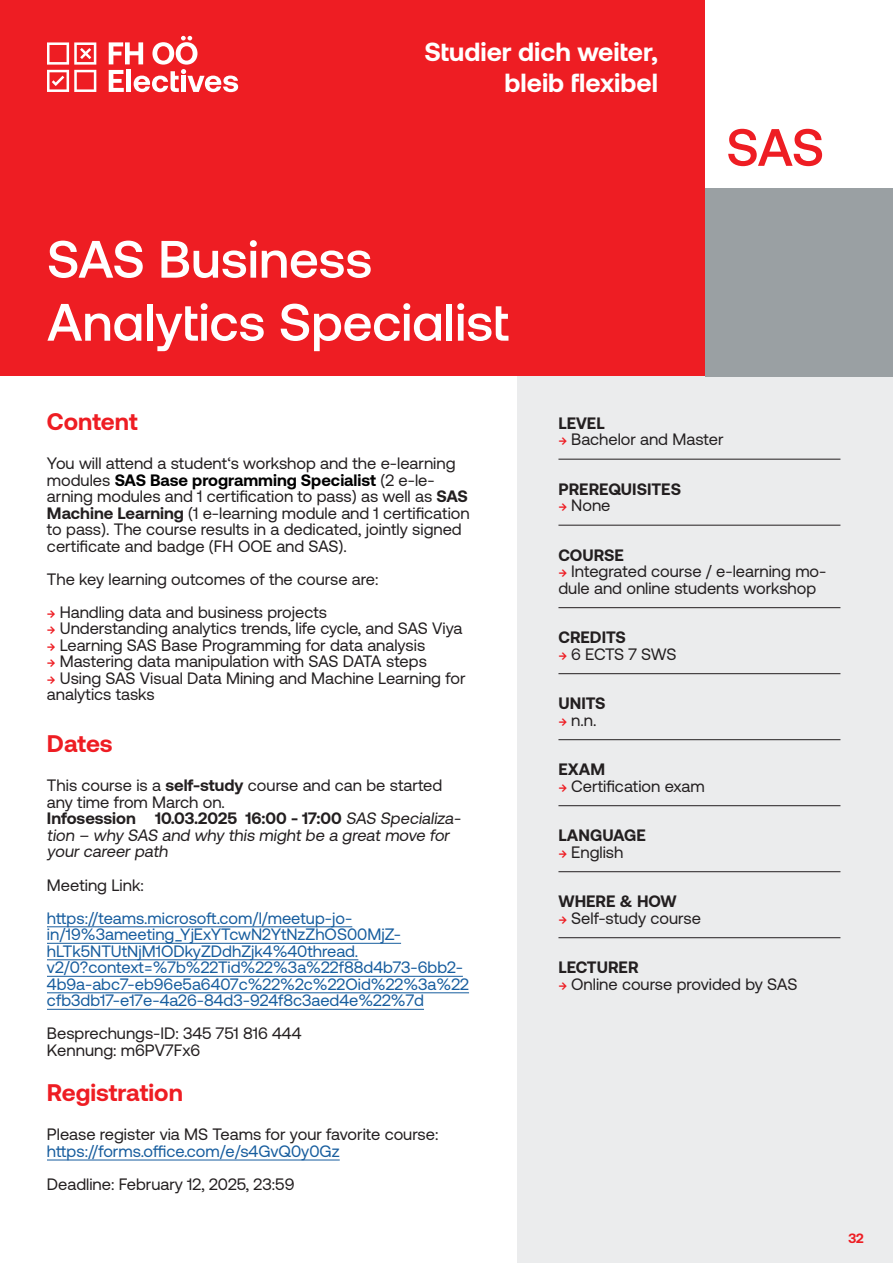
<style>
.page{position:relative;width:893px;height:1263px;background:#fff}
.page>*{position:absolute;margin:0;border:0;box-sizing:border-box;transform-origin:0 0}
.t1{font:500 52.5px/63px "Aeonik";color:#fff}
.Studiengang-Kürzel{font:500 52.5px "Aeonik";color:#ee1d23}
.t2{font:700 26.25px/31.3px "Aeonik";color:#fff;text-align:right}
.t3{font:700 24px "Aeonik";color:#ee1d23}
.Copy__linksbündig{font:16.5px/16.5px "Aeonik";color:#231f20}
.Copy__linksbündig-2{font:16.5px/16.5px "Aeonik";color:#175d9e}
.Copy__linksbündig__bold{font:700 16.5px "Aeonik";color:#231f20}
.Copy__linksbündig-3{font:700 16.5px "Aeonik";color:#231f20}
.t4{font:700 13.5px "Aeonik";color:#ee1d23}
.s1{font-weight:700;color:#000}
.s2{font-weight:700}
.s3{font-weight:500;font-size:13.5px;color:#ee1d23}
.s4{color:#175d9e}
</style>
<div class="page">
<div style="left:0;top:0;width:705px;height:376px;background:#ee1d23"></div>
<div style="left:517px;top:376px;width:376px;height:887px;background:#ebeced"></div>
<svg style="left:109px;top:36px;width:129px;height:56px"></svg>
<svg style="left:47px;top:42px;width:49px;height:50px"></svg>
<hr style="left:47px;top:926px;width:305px;height:1px;background:#175d9e">
<hr style="left:47px;top:943px;width:354px;height:1px;background:#175d9e">
<hr style="left:47px;top:959px;width:311px;height:1px;background:#175d9e">
<hr style="left:47px;top:976px;width:416px;height:1px;background:#175d9e">
<hr style="left:47px;top:992px;width:422px;height:1px;background:#175d9e">
<hr style="left:47px;top:1009px;width:377px;height:1px;background:#175d9e">
<hr style="left:47px;top:1159px;width:293px;height:1px;background:#175d9e">
<div style="left:705px;top:188px;width:188px;height:188px;background:#9aa0a3"></div>
<hr style="left:558px;top:459px;width:282px;height:1px;background:#231f20">
<hr style="left:558px;top:525px;width:282px;height:1px;background:#231f20">
<hr style="left:558px;top:607px;width:282px;height:1px;background:#231f20">
<hr style="left:558px;top:673px;width:282px;height:1px;background:#231f20">
<hr style="left:558px;top:739px;width:282px;height:1px;background:#231f20">
<hr style="left:558px;top:805px;width:282px;height:1px;background:#231f20">
<hr style="left:558px;top:871px;width:282px;height:1px;background:#231f20">
<hr style="left:558px;top:937px;width:282px;height:1px;background:#231f20">
<h2 class="t2" style="left:424px;top:36px;width:235px">Studier dich weiter, bleib flexibel</h2>
<p class="Studiengang-Kürzel" style="left:726px;top:118px;width:99px">SAS</p>
<h1 class="t1" style="left:47px;top:228px;width:464px">SAS Business<br>Analytics Specialist</h1>
<h2 class="t3" style="left:47px;top:408px;width:91px">Content</h2>
<p class="Copy__linksbündig" style="left:47px;top:455px;width:424px">You will attend a student‘s workshop and the e-learning modules <span class="s1">SAS Base programming Specialist</span> (2 e-le&shy;arning modules and 1 certification to pass) as well as <span class="s2">SAS Machine Learning</span> (1 e-learning module and 1 certification to pass). The course results in a dedicated, jointly signed certificate and badge (FH OOE and SAS).</p>
<p class="Copy__linksbündig" style="left:47px;top:571px;width:333px">The key learning outcomes of the course are:</p>
<p class="Copy__linksbündig" style="left:47px;top:604px;width:282px"><span class="s3">→</span> Handling data and business projects</p>
<p class="Copy__linksbündig" style="left:47px;top:620px;width:417px"><span class="s3">→</span> Understanding analytics trends, life cycle, and SAS Viya</p>
<p class="Copy__linksbündig" style="left:47px;top:637px;width:380px"><span class="s3">→</span> Learning SAS Base Programming for data analysis</p>
<p class="Copy__linksbündig" style="left:47px;top:653px;width:381px"><span class="s3">→</span> Mastering data manipulation with SAS DATA steps</p>
<p class="Copy__linksbündig" style="left:47px;top:670px;width:420px"><span class="s3">→</span> Using SAS Visual Data Mining and Machine Learning for analytics tasks</p>
<h2 class="t3" style="left:47px;top:730px;width:67px">Dates</h2>
<p class="Copy__linksbündig" style="left:47px;top:777px;width:397px">This course is a <span class="s2">self-study</span> course and can be started any time from March on.</p>
<p class="Copy__linksbündig" style="left:47px;top:810px;width:418px"><span class="s2">Infosession 10.03.2025 16:00 - 17:00</span> SAS Specializa&shy;tion – why SAS and why this might be a great move for your career path</p>
<p class="Copy__linksbündig" style="left:47px;top:876px;width:98px">Meeting Link:</p>
<p class="Copy__linksbündig-2" style="left:47px;top:909px;width:424px">https://teams.microsoft.com/l/meetup-jo&shy;in/19%3ameeting_YjExYTcwN2YtNzZhOS00MjZ&shy;hLTk5NTUtNjM1ODkyZDdhZjk4%40thread. v2/0?context=%7b%22Tid%22%3a%22f88d4b73-6bb2- 4b9a-abc7-eb96e5a6407c%22%2c%22Oid%22%3a%22 cfb3db17-e17e-4a26-84d3-924f8c3aed4e%22%7d</p>
<p class="Copy__linksbündig" style="left:47px;top:1025px;width:256px">Besprechungs-ID: 345 751 816 444</p>
<p class="Copy__linksbündig" style="left:47px;top:1041px;width:155px">Kennung: m6PV7Fx6</p>
<h2 class="t3" style="left:47px;top:1079px;width:137px">Registration</h2>
<p class="Copy__linksbündig" style="left:47px;top:1126px;width:393px">Please register via MS Teams for your favorite course: <span class="s4">https://forms.office.com/e/s4GvQ0y0Gz</span></p>
<p class="Copy__linksbündig" style="left:47px;top:1176px;width:249px">Deadline: February 12, 2025, 23:59</p>
<p class="Copy__linksbündig__bold" style="left:558px;top:413px;width:48px">LEVEL</p>
<p class="Copy__linksbündig" style="left:558px;top:431px;width:167px"><span class="s3">→</span> Bachelor and Master</p>
<p class="Copy__linksbündig__bold" style="left:558px;top:479px;width:124px">PREREQUISITES</p>
<p class="Copy__linksbündig" style="left:558px;top:497px;width:53px"><span class="s3">→</span> None</p>
<p class="Copy__linksbündig__bold" style="left:558px;top:545px;width:67px">COURSE</p>
<p class="Copy__linksbündig" style="left:558px;top:563px;width:269px"><span class="s3">→</span> Integrated course / e-learning mo&shy;dule and online students workshop</p>
<p class="Copy__linksbündig-3" style="left:558px;top:628px;width:69px">CREDITS</p>
<p class="Copy__linksbündig" style="left:558px;top:646px;width:120px"><span class="s3">→</span> 6 ECTS 7 SWS</p>
<p class="Copy__linksbündig-3" style="left:558px;top:694px;width:48px">UNITS</p>
<p class="Copy__linksbündig" style="left:558px;top:712px;width:40px"><span class="s3">→</span> n.n.</p>
<p class="Copy__linksbündig-3" style="left:558px;top:760px;width:48px">EXAM</p>
<p class="Copy__linksbündig" style="left:558px;top:778px;width:148px"><span class="s3">→</span> Certification exam</p>
<p class="Copy__linksbündig__bold" style="left:558px;top:826px;width:89px">LANGUAGE</p>
<p class="Copy__linksbündig" style="left:558px;top:844px;width:66px"><span class="s3">→</span> English</p>
<p class="Copy__linksbündig__bold" style="left:558px;top:892px;width:120px">WHERE &amp; HOW</p>
<p class="Copy__linksbündig" style="left:558px;top:910px;width:144px"><span class="s3">→</span> Self-study course</p>
<p class="Copy__linksbündig__bold" style="left:558px;top:958px;width:82px">LECTURER</p>
<p class="Copy__linksbündig" style="left:558px;top:976px;width:240px"><span class="s3">→</span> Online course provided by SAS</p>
<p class="t4" style="left:848px;top:1230px;width:17px">32</p>
</div>
